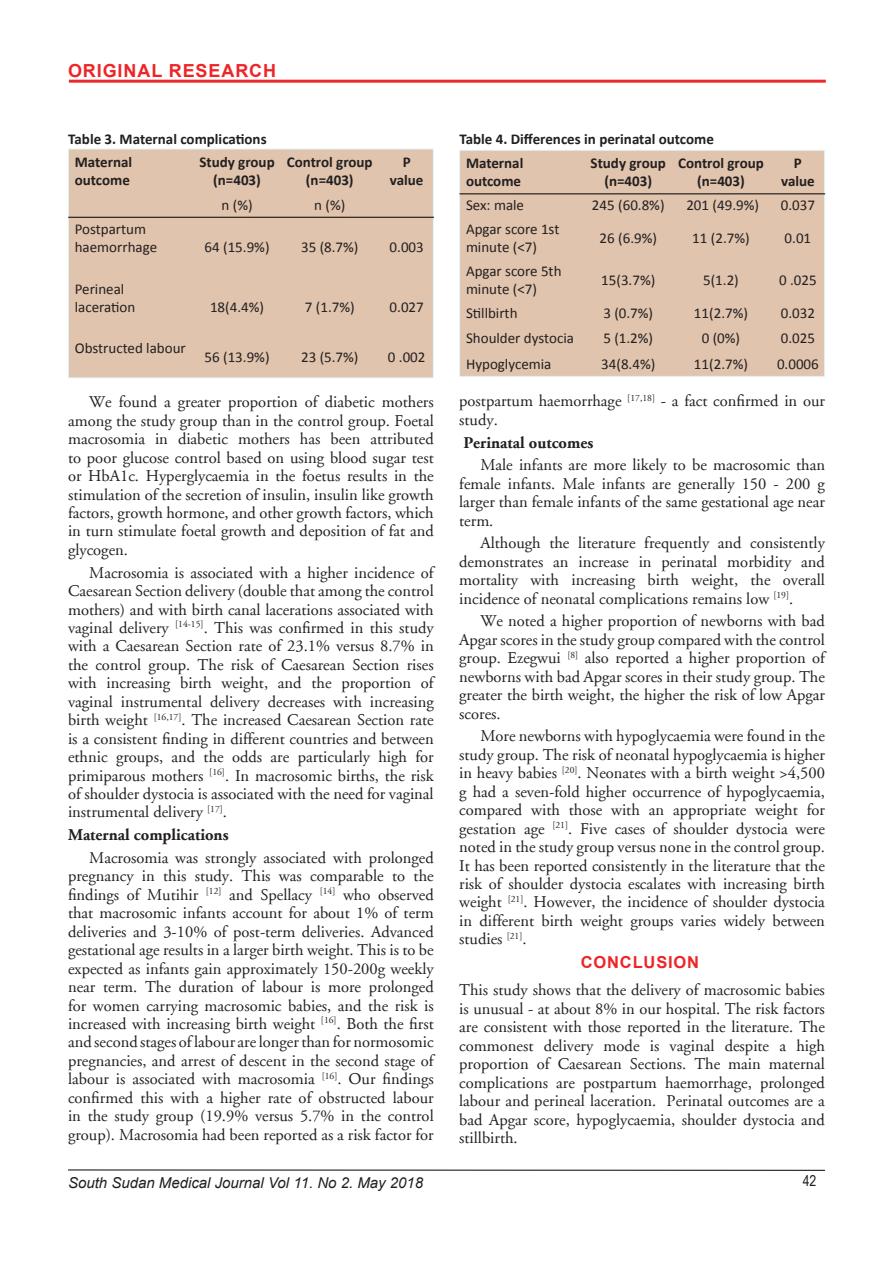
<style>
.page{position:relative;width:893px;height:1263px;background:#fff}
.page>*{position:absolute;margin:0;border:0;box-sizing:border-box;transform-origin:0 0}
.Sidebar{font:700 18px "Arial";letter-spacing:.05em;color:#ee2528}
.t1{font:16.5px/18.5px "Adobe Garamond";color:#231f20;text-align:justify}
.t2{font:700 16.5px "Adobe Garamond";color:#231f20}
.t3{font:700 16.5px "Arial";letter-spacing:.05em;color:#ee2528}
.t4{font:15px/18px "Calibri";color:#231f20}
.t5{font:700 15px/18px "Calibri";color:#231f20;text-align:center}
.t6{font:italic 15px "Arial";color:#231f20}
.t7{font:15px "Arial Narrow";color:#231f20}
</style>
<div class="page">
<hr style="left:68px;top:1169px;width:757px;height:2px;background:#000">
<hr style="left:69px;top:80px;width:757px;height:3px;background:#ec292a">
<div style="left:68px;top:149px;width:365px;height:229px;background:#e0c4ad"></div>
<div style="left:68px;top:149px;width:366px;height:229px;border:1px solid #e2f4fa"></div>
<hr style="left:68px;top:217px;width:366px;height:1px;background:#000">
<div style="left:460px;top:150px;width:365px;height:226px;background:#e0c4ad"></div>
<div style="left:459px;top:150px;width:366px;height:227px;border:1px solid #e2f4fa"></div>
<hr style="left:459px;top:193px;width:366px;height:1px;background:#000">
<p class="Sidebar" style="left:68px;top:59px;width:210px">ORIGINAL RESEARCH</p>
<p class="t5" style="left:68px;top:130px;width:200px">Table 3. Maternal complications</p>
<p class="t5" style="left:75px;top:153px;width:59px;text-align:left">Maternal outcome</p>
<p class="t5" style="left:199px;top:153px;width:77px">Study group (n=403)</p>
<p class="t5" style="left:287px;top:153px;width:87px">Control group (n=403)</p>
<p class="t5" style="left:390px;top:153px;width:35px">P value</p>
<p class="t4" style="left:222px;top:195px;width:33px">n (%)</p>
<p class="t4" style="left:314px;top:195px;width:33px">n (%)</p>
<p class="t4" style="left:75px;top:220px;width:84px">Postpartum haemorrhage</p>
<p class="t4" style="left:205px;top:238px;width:67px">64 (15.9%)</p>
<p class="t4" style="left:301px;top:238px;width:59px">35 (8.7%)</p>
<p class="t4" style="left:390px;top:238px;width:36px">0.003</p>
<p class="t4" style="left:75px;top:279px;width:62px">Perineal laceration</p>
<p class="t4" style="left:75px;top:338px;width:113px">Obstructed labour</p>
<p class="t4" style="left:210px;top:297px;width:56px">18(4.4%)</p>
<p class="t4" style="left:305px;top:297px;width:51px">7 (1.7%)</p>
<p class="t4" style="left:390px;top:297px;width:36px">0.027</p>
<p class="t4" style="left:205px;top:347px;width:67px">56 (13.9%)</p>
<p class="t4" style="left:301px;top:347px;width:59px">23 (5.7%)</p>
<p class="t4" style="left:388px;top:347px;width:39px">0 .002</p>
<p class="t1" style="left:68px;top:393px;width:367px;text-indent:21px">We found a greater proportion of diabetic mothers among the study group than in the control group. Foetal macrosomia in diabetic mothers has been attributed to poor glucose control based on using blood sugar test or HbA1c. Hyperglycaemia in the foetus results in the stimulation of the secretion of insulin, insulin like growth factors, growth hormone, and other growth factors, which in turn stimulate foetal growth and deposition of fat and glycogen.</p>
<p class="t1" style="left:68px;top:564px;width:367px;text-indent:21px">Macrosomia is associated with a higher incidence of Caesarean Section delivery (double that among the control mothers) and with birth canal lacerations associated with vaginal delivery <sup>[14-15]</sup>. This was confirmed in this study with a Caesarean Section rate of 23.1% versus 8.7% in the control group. The risk of Caesarean Section rises with increasing birth weight, and the proportion of vaginal instrumental delivery decreases with increasing birth weight <sup>[16,17]</sup>. The increased Caesarean Section rate is a consistent finding in different countries and between ethnic groups, and the odds are particularly high for primiparous mothers <sup>[16]</sup>. In macrosomic births, the risk of shoulder dystocia is associated with the need for vaginal instrumental delivery <sup>[17]</sup>.</p>
<p class="t2" style="left:68px;top:826px;width:162px">Maternal complications</p>
<p class="t1" style="left:68px;top:849px;width:367px;text-indent:21px">Macrosomia was strongly associated with prolonged pregnancy in this study. This was comparable to the findings of Mutihir <sup>[12]</sup> and Spellacy <sup>[14]</sup> who observed that macrosomic infants account for about 1% of term deliveries and 3-10% of post-term deliveries. Advanced gestational age results in a larger birth weight. This is to be expected as infants gain approximately 150-200g weekly near term. The duration of labour is more prolonged for women carrying macrosomic babies, and the risk is increased with increasing birth weight <sup>[16]</sup>. Both the first and second stages of labour are longer than for normosomic pregnancies, and arrest of descent in the second stage of labour is associated with macrosomia <sup>[16]</sup>. Our findings confirmed this with a higher rate of obstructed labour in the study group (19.9% versus 5.7% in the control group). Macrosomia had been reported as a risk factor for</p>
<p class="t5" style="left:459px;top:130px;width:256px">Table 4. Differences in perinatal outcome</p>
<p class="t5" style="left:466px;top:154px;width:59px;text-align:left">Maternal outcome</p>
<p class="t5" style="left:591px;top:154px;width:77px">Study group (n=403)</p>
<p class="t5" style="left:678px;top:154px;width:87px">Control group (n=403)</p>
<p class="t5" style="left:781px;top:154px;width:35px">P value</p>
<p class="t4" style="left:466px;top:196px;width:60px">Sex: male</p>
<p class="t4" style="left:592px;top:196px;width:74px">245 (60.8%)</p>
<p class="t4" style="left:686px;top:196px;width:74px">201 (49.9%)</p>
<p class="t4" style="left:781px;top:196px;width:36px">0.037</p>
<p class="t4" style="left:466px;top:220px;width:95px">Apgar score 1st minute (&lt;7)</p>
<p class="t4" style="left:600px;top:229px;width:59px">26 (6.9%)</p>
<p class="t4" style="left:692px;top:229px;width:59px">11 (2.7%)</p>
<p class="t4" style="left:785px;top:229px;width:28px">0.01</p>
<p class="t4" style="left:466px;top:261px;width:97px">Apgar score 5th minute (&lt;7)</p>
<p class="t4" style="left:601px;top:270px;width:56px">15(3.7%)</p>
<p class="t4" style="left:703px;top:270px;width:37px">5(1.2)</p>
<p class="t4" style="left:779px;top:270px;width:39px">0 .025</p>
<p class="t4" style="left:466px;top:303px;width:53px">Stillbirth</p>
<p class="t4" style="left:603px;top:303px;width:51px">3 (0.7%)</p>
<p class="t4" style="left:694px;top:303px;width:56px">11(2.7%)</p>
<p class="t4" style="left:781px;top:303px;width:36px">0.032</p>
<p class="t4" style="left:466px;top:329px;width:109px">Shoulder dystocia</p>
<p class="t4" style="left:603px;top:329px;width:51px">5 (1.2%)</p>
<p class="t4" style="left:702px;top:329px;width:40px">0 (0%)</p>
<p class="t4" style="left:781px;top:329px;width:36px">0.025</p>
<p class="t4" style="left:466px;top:354px;width:87px">Hypoglycemia</p>
<p class="t4" style="left:601px;top:354px;width:56px">34(8.4%)</p>
<p class="t4" style="left:694px;top:354px;width:56px">11(2.7%)</p>
<p class="t4" style="left:777px;top:354px;width:43px">0.0006</p>
<p class="t1" style="left:459px;top:392px;width:367px">postpartum haemorrhage <sup>[17,18]</sup> - a fact confirmed in our study.</p>
<p class="t2" style="left:463px;top:433px;width:131px">Perinatal outcomes</p>
<p class="t1" style="left:459px;top:456px;width:367px;text-indent:21px">Male infants are more likely to be macrosomic than female infants. Male infants are generally 150 - 200 g larger than female infants of the same gestational age near term.</p>
<p class="t1" style="left:459px;top:534px;width:367px;text-indent:21px">Although the literature frequently and consistently demonstrates an increase in perinatal morbidity and mortality with increasing birth weight, the overall incidence of neonatal complications remains low <sup>[19]</sup>.</p>
<p class="t1" style="left:459px;top:612px;width:367px;text-indent:21px">We noted a higher proportion of newborns with bad Apgar scores in the study group compared with the control group. Ezegwui <sup>[8]</sup> also reported a higher proportion of newborns with bad Apgar scores in their study group. The greater the birth weight, the higher the risk of low Apgar scores.</p>
<p class="t1" style="left:459px;top:727px;width:367px;text-indent:21px">More newborns with hypoglycaemia were found in the study group. The risk of neonatal hypoglycaemia is higher in heavy babies <sup>[20]</sup>. Neonates with a birth weight &gt;4,500 g had a seven-fold higher occurrence of hypoglycaemia, compared with those with an appropriate weight for gestation age <sup>[21]</sup>. Five cases of shoulder dystocia were noted in the study group versus none in the control group.<br>It has been reported consistently in the literature that the risk of shoulder dystocia escalates with increasing birth weight <sup>[21]</sup>. However, the incidence of shoulder dystocia in different birth weight groups varies widely between studies <sup>[21]</sup>.</p>
<p class="t3" style="left:581px;top:952px;width:120px">CONCLUSION</p>
<p class="t1" style="left:459px;top:981px;width:367px">This study shows that the delivery of macrosomic babies is unusual - at about 8% in our hospital. The risk factors are consistent with those reported in the literature. The commonest delivery mode is vaginal despite a high proportion of Caesarean Sections. The main maternal complications are postpartum haemorrhage, prolonged labour and perineal laceration. Perinatal outcomes are a bad Apgar score, hypoglycaemia, shoulder dystocia and stillbirth.</p>
<p class="t6" style="left:68px;top:1173px;width:357px">South Sudan Medical Journal Vol 11. No 2. May 2018</p>
<p class="t7" style="left:803px;top:1170px;width:15px">42</p>
</div>
